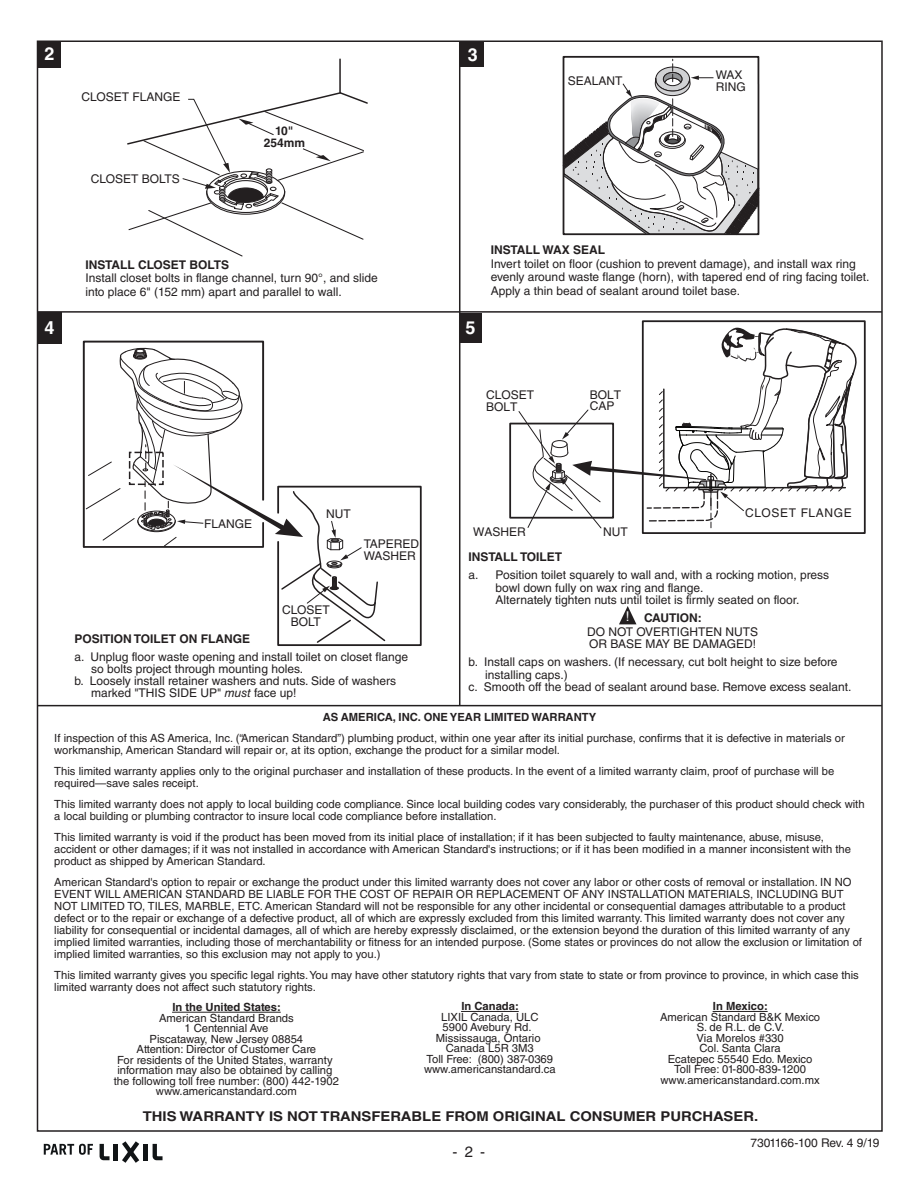
<style>
.page{position:relative;width:918px;height:1188px;background:#fff}
.page>*{position:absolute;margin:0;border:0;box-sizing:border-box;transform-origin:0 0}
.t1{font:700 18px "Helvetica LT Std";color:#fff}
.t2{font:15px "Helvetica LT Std";color:#231f20}
.t3{font:700 13.5px "Helvetica LT Std";color:#231f20;scale:1.1 1}
.t4{font:13.5px "Helvetica LT Std";color:#fff}
.t5{font:12px/12px "Helvetica LT Std";color:#231f20}
.t6{font:700 12px/12px "Helvetica LT Std";color:#231f20;text-align:center}
.t7{font:12px "Helvetica LT Std";letter-spacing:-.03em;color:#231f20}
.t8{font:12px "Helvetica LT Std";letter-spacing:.05em;color:#231f20}
.t9{font:11.25px/10.5px "Helvetica LT Std";color:#231f20}
.t10{font:700 11.25px "Helvetica LT Std";color:#231f20}
.s1{font-style:italic}
</style>
<div class="page">
<div style="left:38px;top:312px;width:24px;height:32px;background:#231f20"></div>
<div style="left:459px;top:313px;width:22px;height:30px;background:#231f20"></div>
<hr style="left:38px;top:705px;width:844px;height:1px;background:#231f20">
<hr style="left:459px;top:41px;width:1px;height:665px;background:#231f20">
<svg style="left:619px;top:606px;width:18px;height:18px"></svg>
<div style="left:38px;top:42px;width:22px;height:26px;background:#231f20"></div>
<svg style="left:127px;top:58px;width:241px;height:199px"></svg>
<div style="left:460px;top:41px;width:24px;height:26px;background:#231f20"></div>
<div style="left:509px;top:423px;width:105px;height:96px;border:2px solid #231f20"></div>
<div style="left:642px;top:320px;width:224px;height:214px;border:2px solid #231f20"></div>
<svg style="left:82px;top:340px;width:340px;height:306px"></svg>
<hr style="left:172px;top:1012px;width:108px;height:1px;background:#231f20">
<hr style="left:461px;top:1011px;width:57px;height:1px;background:#231f20">
<hr style="left:713px;top:1011px;width:54px;height:1px;background:#231f20">
<hr style="left:38px;top:311px;width:844px;height:2px;background:#231f20">
<svg style="left:518px;top:55px;width:340px;height:474px"></svg>
<svg style="left:100px;top:1144px;width:10px;height:16px"></svg>
<svg style="left:153px;top:1144px;width:10px;height:16px"></svg>
<hr style="left:114px;top:1144px;width:4px;height:16px;background:#111416">
<div style="left:143px;top:1144px;width:5px;height:16px;background:#111416"></div>
<svg style="left:122px;top:1141px;width:17px;height:22px"></svg>
<svg style="left:44px;top:1144px;width:49px;height:11px"></svg>
<h1 class="t1" style="left:44px;top:42px;width:12px">2</h1>
<p class="t5" style="left:82px;top:91px;width:101px">CLOSET FLANGE</p>
<p class="t5" style="left:91px;top:173px;width:91px">CLOSET BOLTS</p>
<p class="t6" style="left:264px;top:125px;width:43px">10"<br>254mm</p>
<h1 class="t1" style="left:468px;top:43px;width:12px">3</h1>
<p class="t5" style="left:568px;top:74px;width:56px">SEALANT</p>
<p class="t5" style="left:716px;top:69px;width:31px">WAX<br>RING</p>
<p class="t6" style="left:86px;top:258px;width:145px">INSTALL CLOSET BOLTS</p>
<p class="t5" style="left:86px;top:271px;width:294px;line-height:13.5px">Install closet bolts in flange channel, turn 90°, and slide into place 6" (152 mm) apart and parallel to wall.</p>
<h1 class="t1" style="left:44px;top:317px;width:12px">4</h1>
<h1 class="t1" style="left:465px;top:316px;width:12px">5</h1>
<p class="t6" style="left:491px;top:244px;width:116px">INSTALL WAX SEAL</p>
<p class="t5" style="left:491px;top:257px;width:380px;line-height:13.5px">Invert toilet on floor (cushion to prevent damage), and install wax ring evenly around waste flange (horn), with tapered end of ring facing toilet.<br>Apply a thin bead of sealant around toilet base.</p>
<p class="t5" style="left:486px;top:389px;width:50px">CLOSET<br>BOLT</p>
<p class="t5" style="left:590px;top:390px;width:33px;line-height:10.5px">BOLT<br>CAP</p>
<p class="t5" style="left:204px;top:517px;width:50px">FLANGE</p>
<p class="t5" style="left:326px;top:508px;width:26px">NUT</p>
<p class="t5" style="left:364px;top:538px;width:57px">TAPERED<br>WASHER</p>
<p class="t5" style="left:282px;top:604px;width:49px;text-align:center">CLOSET<br>BOLT</p>
<p class="t6" style="left:74px;top:633px;width:177px">POSITION TOILET ON FLANGE</p>
<p class="t5" style="left:74px;top:651px;width:335px">a. Unplug floor waste opening and install toilet on closet flange</p>
<p class="t5" style="left:91px;top:663px;width:214px">so bolts project through mounting holes.</p>
<p class="t5" style="left:74px;top:675px;width:323px">b. Loosely install retainer washers and nuts. Side of washers</p>
<p class="t5" style="left:91px;top:687px;width:207px">marked "THIS SIDE UP" <span class="s1">must</span> face up!</p>
<p class="t5" style="left:473px;top:526px;width:54px">WASHER</p>
<p class="t5" style="left:603px;top:526px;width:26px">NUT</p>
<p class="t8" style="left:745px;top:506px;width:108px">CLOSET FLANGE</p>
<p class="t6" style="left:469px;top:550px;width:95px">INSTALL TOILET</p>
<p class="t5" style="left:496px;top:568px;width:335px;line-height:13.5px;text-indent:-27px">a. Position toilet squarely to wall and, with a rocking motion, press bowl down fully on wax ring and flange.</p>
<p class="t5" style="left:496px;top:594px;width:305px">Alternately tighten nuts until toilet is firmly seated on floor.</p>
<p class="t6" style="left:644px;top:612px;width:59px">CAUTION:</p>
<p class="t5" style="left:587px;top:626px;width:173px">DO NOT OVERTIGHTEN NUTS<br>OR BASE MAY BE DAMAGED!</p>
<p class="t5" style="left:485px;top:655px;width:354px;line-height:13.5px;text-indent:-17px">b. Install caps on washers. (If necessary, cut bolt height to size before installing caps.)</p>
<p class="t5" style="left:469px;top:681px;width:384px">c. Smooth off the bead of sealant around base. Remove excess sealant.</p>
<p class="t4" style="left:626px;top:609px;width:5px">!</p>
<p class="t10" style="left:323px;top:710px;width:275px">AS AMERICA, INC. ONE YEAR LIMITED WARRANTY</p>
<p class="t9" style="left:54px;top:732px;width:792px;line-height:12px">If inspection of this AS America, Inc. (“American Standard”) plumbing product, within one year after its initial purchase, confirms that it is defective in materials or workmanship, American Standard will repair or, at its option, exchange the product for a similar model.</p>
<p class="t9" style="left:54px;top:765px;width:782px;line-height:12px">This limited warranty applies only to the original purchaser and installation of these products. In the event of a limited warranty claim, proof of purchase will be required—save sales receipt.</p>
<p class="t9" style="left:54px;top:798px;width:812px;line-height:12px">This limited warranty does not apply to local building code compliance. Since local building codes vary considerably, the purchaser of this product should check with a local building or plumbing contractor to insure local code compliance before installation.</p>
<p class="t9" style="left:54px;top:831px;width:798px;line-height:12px">This limited warranty is void if the product has been moved from its initial place of installation; if it has been subjected to faulty maintenance, abuse, misuse, accident or other damages; if it was not installed in accordance with American Standard's instructions; or if it has been modified in a manner inconsistent with the product as shipped by American Standard.</p>
<p class="t9" style="left:54px;top:876px;width:809px;line-height:12px">American Standard's option to repair or exchange the product under this limited warranty does not cover any labor or other costs of removal or installation. IN NO EVENT WILL AMERICAN STANDARD BE LIABLE FOR THE COST OF REPAIR OR REPLACEMENT OF ANY INSTALLATION MATERIALS, INCLUDING BUT NOT LIMITED TO, TILES, MARBLE, ETC. American Standard will not be responsible for any other incidental or consequential damages attributable to a product defect or to the repair or exchange of a defective product, all of which are expressly excluded from this limited warranty. This limited warranty does not cover any liability for consequential or incidental damages, all of which are hereby expressly disclaimed, or the extension beyond the duration of this limited warranty of any implied limited warranties, including those of merchantability or fitness for an intended purpose. (Some states or provinces do not allow the exclusion or limitation of implied limited warranties, so this exclusion may not apply to you.)</p>
<p class="t9" style="left:54px;top:969px;width:806px;line-height:12px">This limited warranty gives you specific legal rights. You may have other statutory rights that vary from state to state or from province to province, in which case this limited warranty does not affect such statutory rights.</p>
<p class="t10" style="left:172px;top:1000px;width:110px">In the United States:</p>
<p class="t9" style="left:114px;top:1012px;width:227px;text-align:center">American Standard Brands<br>1 Centennial Ave<br>Piscataway, New Jersey 08854<br>Attention: Director of Customer Care<br>For residents of the United States, warranty information may also be obtained by calling the following toll free number: (800) 442-1902 www.americanstandard.com</p>
<p class="t10" style="left:461px;top:999px;width:59px">In Canada:</p>
<p class="t9" style="left:424px;top:1012px;width:133px;text-align:center">LIXIL Canada, ULC<br>5900 Avebury Rd.<br>Mississauga, Ontario<br>Canada L5R 3M3<br>Toll Free: (800) 387-0369 www.americanstandard.ca</p>
<p class="t10" style="left:713px;top:999px;width:56px">In Mexico:</p>
<p class="t9" style="left:660px;top:1012px;width:162px;text-align:center">American Standard B&amp;K Mexico<br>S. de R.L. de C.V.<br>Via Morelos #330<br>Col. Santa Clara<br>Ecatepec 55540 Edo. Mexico<br>Toll Free: 01-800-839-1200 www.americanstandard.com.mx</p>
<p class="t3" style="left:143px;top:1108px;width:561px">THIS WARRANTY IS NOT TRANSFERABLE FROM ORIGINAL CONSUMER PURCHASER.</p>
<h2 class="t2" style="left:453px;top:1143px;width:34px">- 2 -</h2>
<p class="t7" style="left:750px;top:1136px;width:131px">7301166-100 Rev. 4 9/19</p>
</div>
